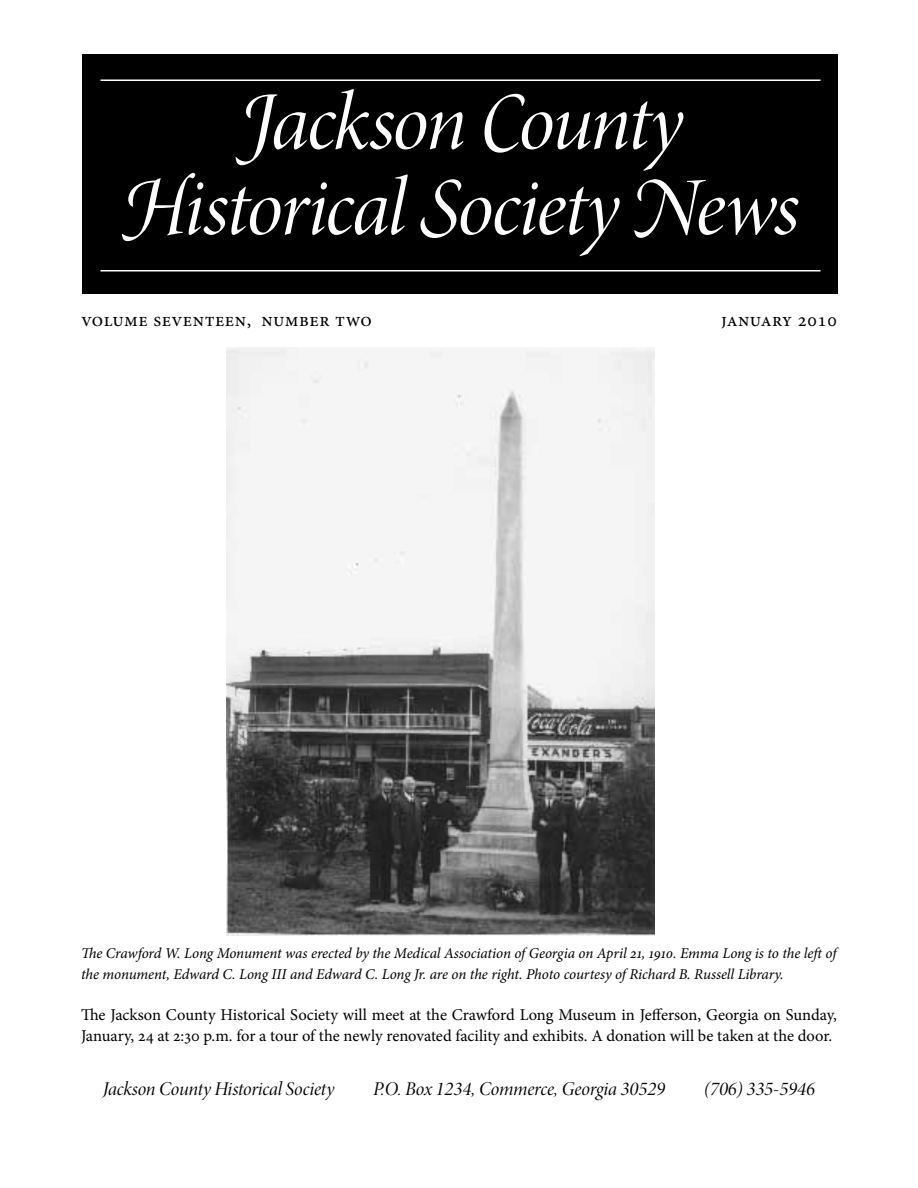
<style>
.page{position:relative;width:918px;height:1188px;background:#fff}
.page>*{position:absolute;margin:0;border:0;box-sizing:border-box;transform-origin:0 0}
.t1{font:82.5px/85.5px "Minion Pro It Disp";letter-spacing:-.025em;color:#fff;text-align:center}
.t2{font:19.5px "Minion Pro It Disp";letter-spacing:-.005em;color:#000}
.t3{font:19.5px "Minion Pro";letter-spacing:.025em;color:#000}
.t4{font:19.5px "Minion Pro";letter-spacing:.005em;color:#000}
.t5{font:16.5px/21px "Minion Pro";color:#000}
.t6{font:italic 15px/21px "Minion Pro";letter-spacing:-.01em;color:#000}
</style>
<div class="page">
<div style="left:82px;top:54px;width:756px;height:239px;background:#000"></div>
<hr style="left:100px;top:80px;width:720px;height:1px;background:#fff">
<hr style="left:100px;top:270px;width:720px;height:2px;background:#fff">
<img style="left:226px;top:348px;width:429px;height:587px">
<h1 class="t1" style="left:122px;top:81px;width:679px">Jackson County<br>Historical Society News</h1>
<h2 class="t3" style="left:81px;top:306px;width:292px">volume seventeen, number two</h2>
<h2 class="t4" style="left:721px;top:306px;width:117px">january 2010</h2>
<p class="t6" style="left:81px;top:943px;width:757px">The Crawford W. Long Monument was erected by the Medical Association of Georgia on April 21, 1910. Emma Long is to the left of the monument, Edward C. Long III and Edward C. Long Jr. are on the right. Photo courtesy of Richard B. Russell Library.</p>
<p class="t5" style="left:81px;top:1004px;width:757px">The Jackson County Historical Society will meet at the Crawford Long Museum in Jefferson, Georgia on Sunday,<br>January, 24 at 2:30 p.m. for a tour of the newly renovated facility and exhibits. A donation will be taken at the door.</p>
<h2 class="t2" style="left:103px;top:1077px;width:233px">Jackson County Historical Society</h2>
<h2 class="t2" style="left:373px;top:1077px;width:293px">P.O. Box 1234, Commerce, Georgia 30529</h2>
<h2 class="t2" style="left:704px;top:1077px;width:112px">(706) 335-5946</h2>
</div>
